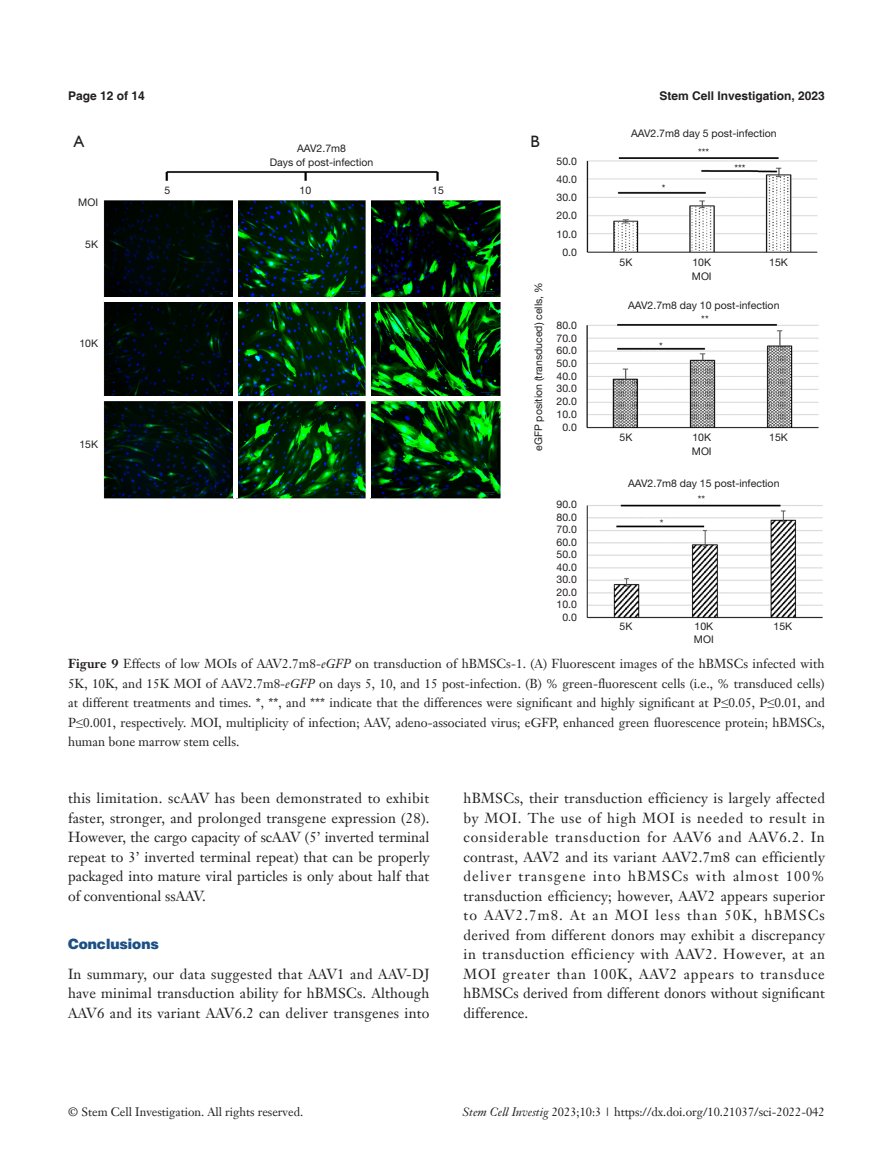
<style>
.page{position:relative;width:893px;height:1170px;background:#fff}
.page>*{position:absolute;margin:0;border:0;box-sizing:border-box;transform-origin:0 0}
.t1{font:16.5px "Humanist 521 BT";color:#231f20}
.t2{font:14.25px/19.5px "Janson Text LT";letter-spacing:.005em;color:#231f20;text-align:justify}
.t3{font:900 14.25px "Helvetica";color:#1c5085}
.t4{font:12.75px/19.5px "Janson Text LT";color:#231f20;text-align:justify}
.t5{font:12px "Janson Text LT";color:#231f20}
.t6{font:700 12px "Helvetica";color:#231f20}
.t7{font:10.5px/12.5px "Helvetica Neue LT Pro";color:#231f20;text-align:center}
.s1{font-weight:700}
.s2{font-style:italic}
.s3{font-family:"Times New Roman"}
</style>
<div class="page">
<img style="left:103px;top:157px;width:719px;height:462px">
<hr style="left:233px;top:199px;width:4px;height:299px;background:#fff">
<hr style="left:366px;top:199px;width:4px;height:299px;background:#fff">
<hr style="left:104px;top:297px;width:397px;height:4px;background:#fff">
<div style="left:104px;top:396px;width:397px;height:5px;background:#fff"></div>
<p class="t6" style="left:68px;top:88px;width:78px">Page 12 of 14</p>
<p class="t6" style="left:659px;top:88px;width:167px">Stem Cell Investigation, 2023</p>
<p class="t1" style="left:74px;top:131px;width:12px">A</p>
<p class="t1" style="left:530px;top:131px;width:11px">B</p>
<p class="t7" style="left:297px;top:141px;width:50px">AAV2.7m8</p>
<p class="t7" style="left:270px;top:155px;width:105px">Days of post-infection</p>
<p class="t7" style="left:78px;top:196px;width:21px">MOI</p>
<p class="t7" style="left:85px;top:238px;width:14px">5K</p>
<p class="t7" style="left:79px;top:337px;width:20px">10K</p>
<p class="t7" style="left:79px;top:438px;width:20px">15K</p>
<p class="t7" style="left:164px;top:184px;width:7px">5</p>
<p class="t7" style="left:300px;top:184px;width:13px">10</p>
<p class="t7" style="left:432px;top:184px;width:13px">15</p>
<p class="t7" style="left:532px;top:451px;width:170px;rotate:-90deg">eGFP position (transduced) cells, %</p>
<p class="t7" style="left:557px;top:152px;width:22px;line-height:18.1px">50.0<br>40.0<br>30.0<br>20.0<br>10.0<br>0.0</p>
<p class="t7" style="left:557px;top:318px;width:22px">80.0<br>70.0<br>60.0<br>50.0<br>40.0<br>30.0<br>20.0<br>10.0<br>0.0</p>
<p class="t7" style="left:557px;top:498px;width:22px">90.0<br>80.0<br>70.0<br>60.0<br>50.0<br>40.0<br>30.0<br>20.0<br>10.0<br>0.0</p>
<p class="t7" style="left:631px;top:126px;width:147px">AAV2.7m8 day 5 post-infection</p>
<p class="t7" style="left:619px;top:256px;width:14px">5K</p>
<p class="t7" style="left:662px;top:181px;width:5px">*</p>
<p class="t7" style="left:698px;top:146px;width:13px">***</p>
<p class="t7" style="left:734px;top:162px;width:13px">***</p>
<p class="t7" style="left:692px;top:256px;width:20px">10K</p>
<p class="t7" style="left:692px;top:270px;width:21px">MOI</p>
<p class="t7" style="left:769px;top:256px;width:20px">15K</p>
<p class="t7" style="left:628px;top:299px;width:153px">AAV2.7m8 day 10 post-infection</p>
<p class="t7" style="left:659px;top:339px;width:5px">*</p>
<p class="t7" style="left:701px;top:312px;width:9px">**</p>
<p class="t7" style="left:619px;top:431px;width:14px">5K</p>
<p class="t7" style="left:692px;top:431px;width:20px">10K</p>
<p class="t7" style="left:692px;top:444px;width:21px">MOI</p>
<p class="t7" style="left:769px;top:431px;width:20px">15K</p>
<p class="t7" style="left:628px;top:476px;width:153px">AAV2.7m8 day 15 post-infection</p>
<p class="t7" style="left:660px;top:517px;width:5px">*</p>
<p class="t7" style="left:698px;top:492px;width:9px">**</p>
<p class="t7" style="left:619px;top:619px;width:14px">5K</p>
<p class="t7" style="left:694px;top:619px;width:20px">10K</p>
<p class="t7" style="left:694px;top:633px;width:21px">MOI</p>
<p class="t7" style="left:773px;top:619px;width:20px">15K</p>
<p class="t4" style="left:68px;top:654px;width:758px"><span class="s1">Figure 9</span> Effects of low MOIs of AAV2.7m8-<span class="s2">eGFP</span> on transduction of hBMSCs-1. (A) Fluorescent images of the hBMSCs infected with 5K, 10K, and 15K MOI of AAV2.7m8-<span class="s2">eGFP</span> on days 5, 10, and 15 post-infection. (B) % green-fluorescent cells (i.e., % transduced cells) at different treatments and times. *, **, and *** indicate that the differences were significant and highly significant at P<span class="s3">≤</span>0.05, P<span class="s3">≤</span>0.01, and P<span class="s3">≤</span>0.001, respectively. MOI, multiplicity of infection; AAV, adeno-associated virus; eGFP, enhanced green fluorescence protein; hBMSCs, human bone marrow stem cells.</p>
<p class="t2" style="left:68px;top:788px;width:363px">this limitation. scAAV has been demonstrated to exhibit faster, stronger, and prolonged transgene expression (28).<br>However, the cargo capacity of scAAV (5’ inverted terminal repeat to 3’ inverted terminal repeat) that can be properly packaged into mature viral particles is only about half that of conventional ssAAV.</p>
<p class="t3" style="left:68px;top:935px;width:92px">Conclusions</p>
<p class="t2" style="left:68px;top:963px;width:363px">In summary, our data suggested that AAV1 and AAV-DJ have minimal transduction ability for hBMSCs. Although AAV6 and its variant AAV6.2 can deliver transgenes into</p>
<p class="t2" style="left:463px;top:788px;width:363px">hBMSCs, their transduction efficiency is largely affected by MOI. The use of high MOI is needed to result in considerable transduction for AAV6 and AAV6.2. In contrast, AAV2 and its variant AAV2.7m8 can efficiently deliver transgene into hBMSCs with almost 100% transduction efficiency; however, AAV2 appears superior to AAV2.7m8. At an MOI less than 50K, hBMSCs derived from different donors may exhibit a discrepancy in transduction efficiency with AAV2. However, at an MOI greater than 100K, AAV2 appears to transduce hBMSCs derived from different donors without significant difference.</p>
<p class="t5" style="left:68px;top:1104px;width:236px">© Stem Cell Investigation. All rights reserved.</p>
<p class="t5" style="left:463px;top:1104px;width:364px"><span class="s2">Stem Cell Investig</span> 2023;10:3 | https://dx.doi.org/10.21037/sci-2022-042</p>
</div>
